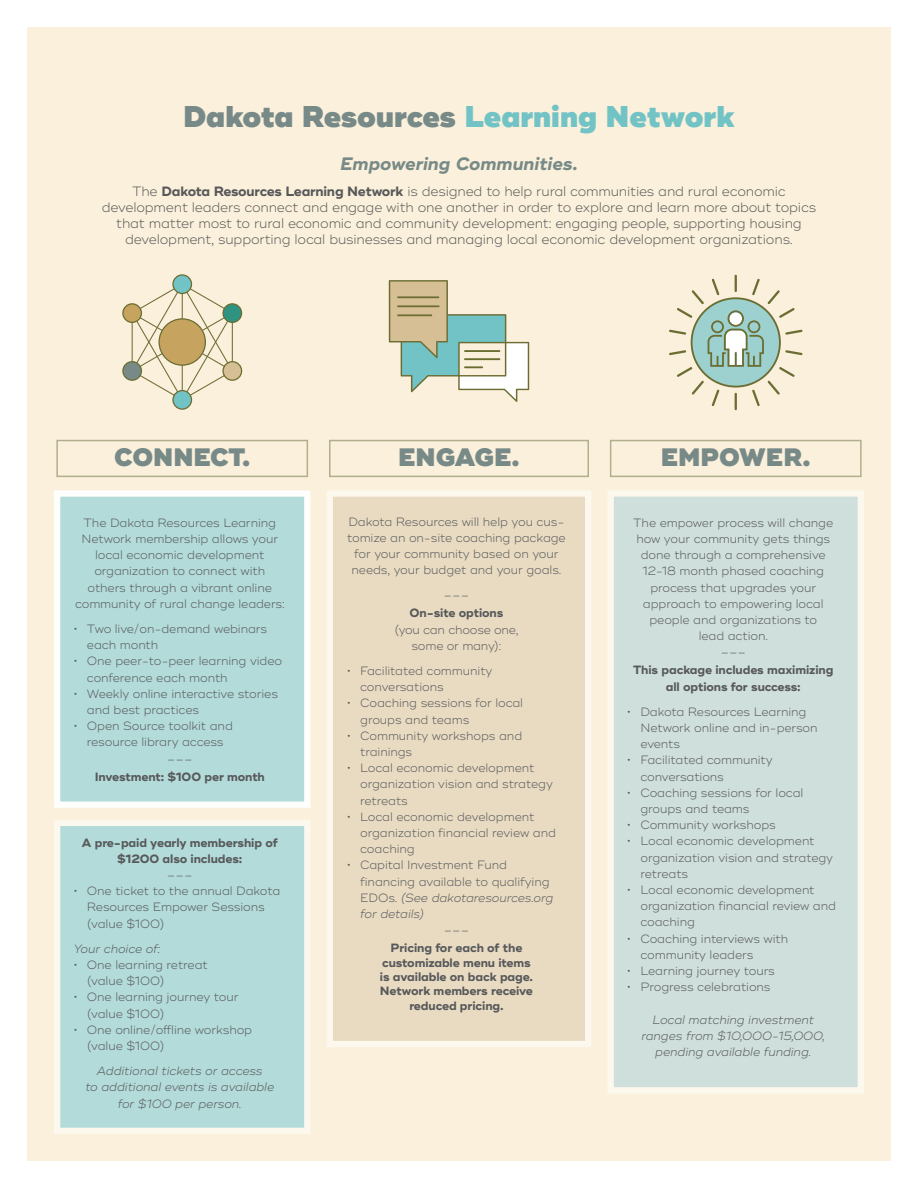
<style>
.page{position:relative;width:918px;height:1188px;background:#fff}
.page>*{position:absolute;margin:0;border:0;box-sizing:border-box;transform-origin:0 0}
.t1{font:900 30px "Ridley Grotesk";color:#788a88}
.t2{font:900 25.2px "Ridley Grotesk";color:#788a88}
.t3{font:italic 700 18px "Ridley Grotesk";color:#788a88}
.t4{font:300 13.5px/16.2px "Ridley Grotesk";letter-spacing:-.015em;color:#57585a;text-align:center}
.t5{font:300 12px/16.2px "Ridley Grotesk";letter-spacing:-.01em;color:#57585a}
.t6{font:700 12px/14.4px "Ridley Grotesk";letter-spacing:-.01em;color:#57585a;text-align:center}
.t7{font:italic 300 12px/16.2px "Ridley Grotesk";letter-spacing:-.01em;color:#57585a;text-align:center}
.s1{color:#72c3c5}
.s2{font-weight:700}
.s3{font-style:italic}
</style>
<div class="page">
<div style="left:27px;top:27px;width:864px;height:1134px;background:#fbf0db"></div>
<div style="left:56px;top:440px;width:252px;height:37px;border:2px solid #b1af8e"></div>
<svg style="left:122px;top:274px;width:120px;height:136px"></svg>
<svg style="left:389px;top:280px;width:140px;height:122px"></svg>
<hr style="left:397px;top:296px;width:42px;height:2px;background:#6b6d33">
<hr style="left:397px;top:305px;width:43px;height:2px;background:#6b6d33">
<hr style="left:397px;top:314px;width:35px;height:2px;background:#6b6d33">
<svg style="left:669px;top:275px;width:133px;height:135px"></svg>
<div style="left:54px;top:490px;width:256px;height:318px;background:#b3dbd9;border:6px solid #fefefc"></div>
<div style="left:54px;top:820px;width:256px;height:314px;background:#b3dbd9;border:6px solid #fdf8ee"></div>
<div style="left:329px;top:440px;width:260px;height:37px;border:2px solid #b1af8e"></div>
<div style="left:610px;top:440px;width:252px;height:37px;border:2px solid #b1af8e"></div>
<div style="left:608px;top:490px;width:256px;height:604px;background:#cfdfdb;border:6px solid #fdf8ee"></div>
<div style="left:330px;top:494px;width:258px;height:550px;background:#e8dbc2"></div>
<div style="left:327px;top:490px;width:264px;height:557px;border:6px solid #fdf8ee"></div>
<h1 class="t1" style="left:183px;top:98px;width:553px">Dakota Resources <span class="s1">Learning Network</span></h1>
<h3 class="t3" style="left:340px;top:153px;width:239px">Empowering Communities.</h3>
<p class="t4" style="left:102px;top:183px;width:716px">The <span class="s2">Dakota Resources Learning Network</span> is designed to help rural communities and rural economic development leaders connect and engage with one another in order to explore and learn more about topics that matter most to rural economic and community development: engaging people, supporting housing development, supporting local businesses and managing local economic development organizations.</p>
<h2 class="t2" style="left:114px;top:441px;width:138px">CONNECT.</h2>
<p class="t5" style="left:75px;top:515px;width:211px;text-align:center">The Dakota Resources Learning<br>Network membership allows your local economic development organization to connect with others through a vibrant online community of rural change leaders:</p>
<p class="t5" style="left:87px;top:621px;width:182px;text-indent:-14px">• Two live/on-demand webinars each month</p>
<p class="t5" style="left:87px;top:653px;width:197px;text-indent:-14px">• One peer-to-peer learning video conference each month</p>
<p class="t5" style="left:87px;top:686px;width:193px;text-indent:-14px">• Weekly online interactive stories and best practices</p>
<p class="t5" style="left:73px;top:718px;width:161px">• Open Source toolkit and</p>
<p class="t5" style="left:87px;top:734px;width:138px">resource library access</p>
<p class="t5" style="left:167px;top:751px;width:27px">–––</p>
<p class="t6" style="left:95px;top:769px;width:172px">Investment: $100 per month</p>
<p class="t6" style="left:82px;top:835px;width:197px;line-height:16.2px">A pre-paid yearly membership of $1200 also includes:</p>
<p class="t5" style="left:167px;top:867px;width:27px">–––</p>
<p class="t5" style="left:87px;top:883px;width:195px;text-indent:-14px">• One ticket to the annual Dakota<br>Resources Empower Sessions (value $100)</p>
<p class="t7" style="left:73px;top:941px;width:89px">Your choice of:</p>
<p class="t5" style="left:87px;top:957px;width:122px;text-indent:-14px">• One learning retreat (value $100)</p>
<p class="t5" style="left:87px;top:989px;width:153px;text-indent:-14px">• One learning journey tour (value $100)</p>
<p class="t5" style="left:87px;top:1022px;width:167px;text-indent:-14px">• One online/offline workshop (value $100)</p>
<p class="t7" style="left:85px;top:1063px;width:190px">Additional tickets or access<br>to additional events is available for $100 per person.</p>
<h2 class="t2" style="left:398px;top:441px;width:123px">ENGAGE.</h2>
<h2 class="t2" style="left:661px;top:441px;width:151px">EMPOWER.</h2>
<p class="t5" style="left:347px;top:514px;width:220px;text-align:center">Dakota Resources will help you cus&shy;tomize an on-site coaching package for your community based on your needs, your budget and your goals.</p>
<p class="t5" style="left:444px;top:587px;width:27px">–––</p>
<p class="t6" style="left:410px;top:606px;width:95px">On-site options</p>
<p class="t5" style="left:395px;top:622px;width:125px;text-align:center">(you can choose one, some or many):</p>
<p class="t5" style="left:360px;top:663px;width:134px;text-indent:-14px">• Facilitated community conversations</p>
<p class="t5" style="left:360px;top:695px;width:164px;text-indent:-14px">• Coaching sessions for local groups and teams</p>
<p class="t5" style="left:360px;top:728px;width:164px;text-indent:-14px">• Community workshops and trainings</p>
<p class="t5" style="left:360px;top:760px;width:194px;text-indent:-14px">• Local economic development organization vision and strategy retreats</p>
<p class="t5" style="left:360px;top:809px;width:197px;text-indent:-14px">• Local economic development organization financial review and coaching</p>
<p class="t5" style="left:360px;top:857px;width:195px;text-indent:-14px">• Capital Investment Fund financing available to qualifying<br>EDOs. <span class="s3">(See dakotaresources.org for details)</span></p>
<p class="t5" style="left:444px;top:922px;width:27px">–––</p>
<p class="t6" style="left:380px;top:941px;width:155px">Pricing for each of the customizable menu items is available on back page.<br>Network members receive reduced pricing.</p>
<p class="t5" style="left:633px;top:515px;width:202px;text-align:center">The empower process will change how your community gets things done through a comprehensive<br>12-18 month phased coaching process that upgrades your approach to empowering local people and organizations to<br>lead action.<br>–––</p>
<p class="t6" style="left:633px;top:662px;width:202px;line-height:16.2px">This package includes maximizing all options for success:</p>
<p class="t5" style="left:640px;top:704px;width:179px;text-indent:-14px">• Dakota Resources Learning<br>Network online and in-person events</p>
<p class="t5" style="left:640px;top:752px;width:134px;text-indent:-14px">• Facilitated community conversations</p>
<p class="t5" style="left:640px;top:785px;width:164px;text-indent:-14px">• Coaching sessions for local groups and teams</p>
<p class="t5" style="left:627px;top:817px;width:150px">• Community workshops</p>
<p class="t5" style="left:640px;top:833px;width:194px;text-indent:-14px">• Local economic development organization vision and strategy retreats</p>
<p class="t5" style="left:640px;top:882px;width:197px;text-indent:-14px">• Local economic development organization financial review and coaching</p>
<p class="t5" style="left:640px;top:931px;width:149px;text-indent:-14px">• Coaching interviews with community leaders</p>
<p class="t5" style="left:627px;top:963px;width:149px">• Learning journey tours</p>
<p class="t5" style="left:627px;top:979px;width:145px">• Progress celebrations</p>
<p class="t7" style="left:641px;top:1012px;width:185px">Local matching investment ranges from $10,000-15,000, pending available funding.</p>
</div>
